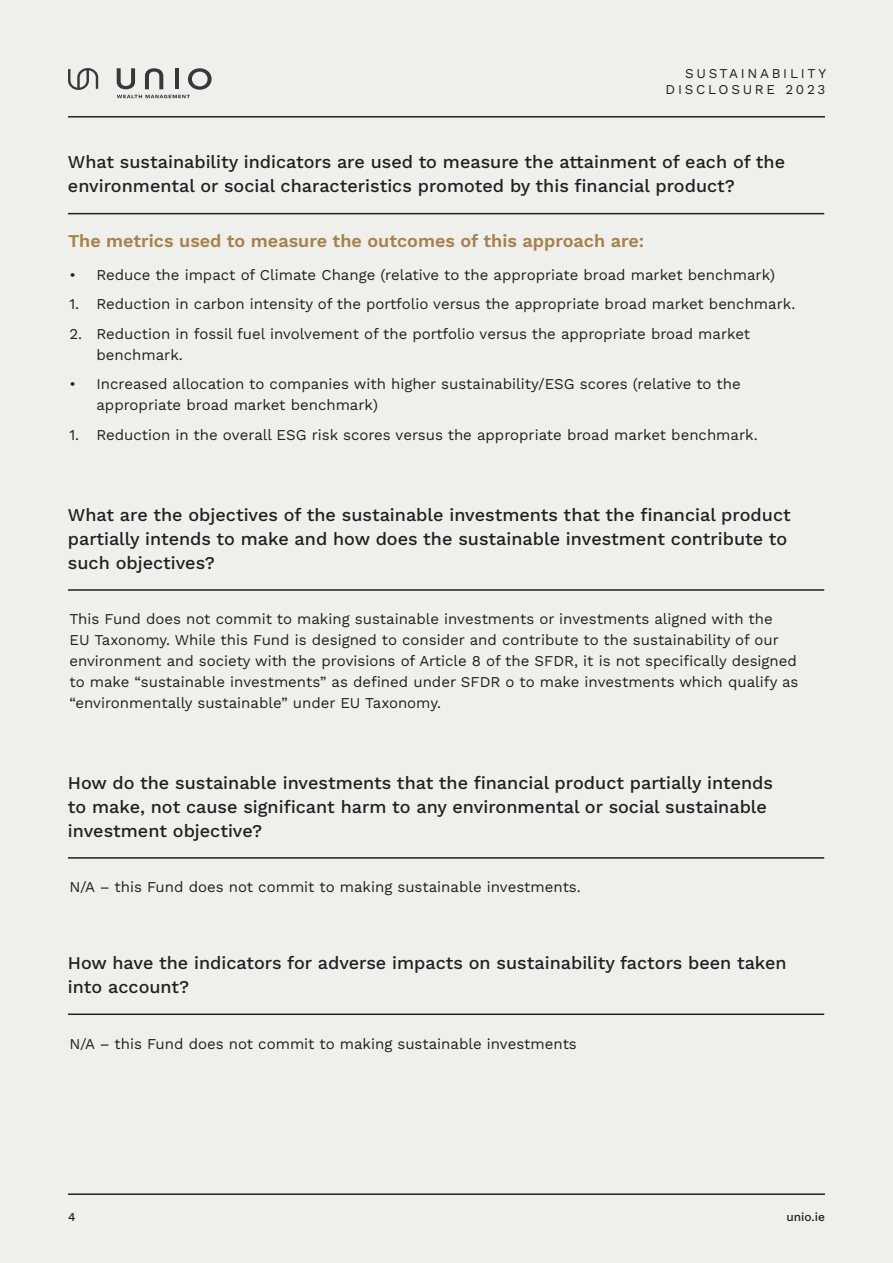
<style>
.page{position:relative;width:893px;height:1263px;background:#eff0ec}
.page>*{position:absolute;margin:0;border:0;box-sizing:border-box;transform-origin:0 0}
.Q_A{font:18px/24px "Work Sans";color:#231f20}
.Body_M{font:18px "Work Sans";color:#a7814b}
.Body_M-2{font:15px/21px "Work Sans";color:#231f20}
.t1{font:13.5px/16.2px "Work Sans";letter-spacing:.2em;color:#231f20;text-align:right}
.Body_XL{font:12px "Work Sans";color:#231f20}
</style>
<div class="page">
<hr style="left:68px;top:1193px;width:757px;height:2px;background:#212121">
<hr style="left:68px;top:116px;width:757px;height:2px;background:#212121">
<hr style="left:68px;top:213px;width:756px;height:1px;background:#231f20">
<hr style="left:68px;top:589px;width:756px;height:2px;background:#231f20">
<hr style="left:68px;top:857px;width:756px;height:2px;background:#231f20">
<hr style="left:68px;top:1013px;width:756px;height:2px;background:#231f20">
<svg style="left:68px;top:68px;width:30px;height:22px"></svg>
<svg style="left:117px;top:68px;width:95px;height:30px"></svg>
<p class="t1" style="left:666px;top:64px;width:162px">SUSTAINABILITY<br>DISCLOSURE 2023</p>
<p class="Q_A" style="left:68px;top:149px;width:719px">What sustainability indicators are used to measure the attainment of each of the environmental or social characteristics promoted by this financial product?</p>
<p class="Body_M" style="left:68px;top:227px;width:578px">The metrics used to measure the outcomes of this approach are:</p>
<p class="Body_M-2" style="left:69px;top:264px;width:707px">• Reduce the impact of Climate Change (relative to the appropriate broad market benchmark)</p>
<p class="Body_M-2" style="left:69px;top:293px;width:727px">1. Reduction in carbon intensity of the portfolio versus the appropriate broad market benchmark.</p>
<p class="Body_M-2" style="left:96px;top:323px;width:655px;text-indent:-27px">2. Reduction in fossil fuel involvement of the portfolio versus the appropriate broad market benchmark.</p>
<p class="Body_M-2" style="left:96px;top:373px;width:646px;text-indent:-27px">• Increased allocation to companies with higher sustainability/ESG scores (relative to the appropriate broad market benchmark)</p>
<p class="Body_M-2" style="left:69px;top:424px;width:690px">1. Reduction in the overall ESG risk scores versus the appropriate broad market benchmark.</p>
<p class="Q_A" style="left:68px;top:502px;width:724px">What are the objectives of the sustainable investments that the financial product partially intends to make and how does the sustainable investment contribute to such objectives?</p>
<p class="Body_M-2" style="left:69px;top:608px;width:731px">This Fund does not commit to making sustainable investments or investments aligned with the<br>EU Taxonomy. While this Fund is designed to consider and contribute to the sustainability of our environment and society with the provisions of Article 8 of the SFDR, it is not specifically designed to make “sustainable investments” as defined under SFDR o to make investments which qualify as “environmentally sustainable” under EU Taxonomy.</p>
<p class="Q_A" style="left:68px;top:770px;width:707px">How do the sustainable investments that the financial product partially intends to make, not cause significant harm to any environmental or social sustainable investment objective?</p>
<p class="Body_M-2" style="left:69px;top:876px;width:513px">N/A – this Fund does not commit to making sustainable investments.</p>
<p class="Q_A" style="left:68px;top:950px;width:720px">How have the indicators for adverse impacts on sustainability factors been taken into account?</p>
<p class="Body_M-2" style="left:69px;top:1032px;width:509px">N/A – this Fund does not commit to making sustainable investments</p>
<p class="Body_XL" style="left:68px;top:1207px;width:9px">4</p>
<p class="Body_XL" style="left:786px;top:1207px;width:40px">unio.ie</p>
</div>
